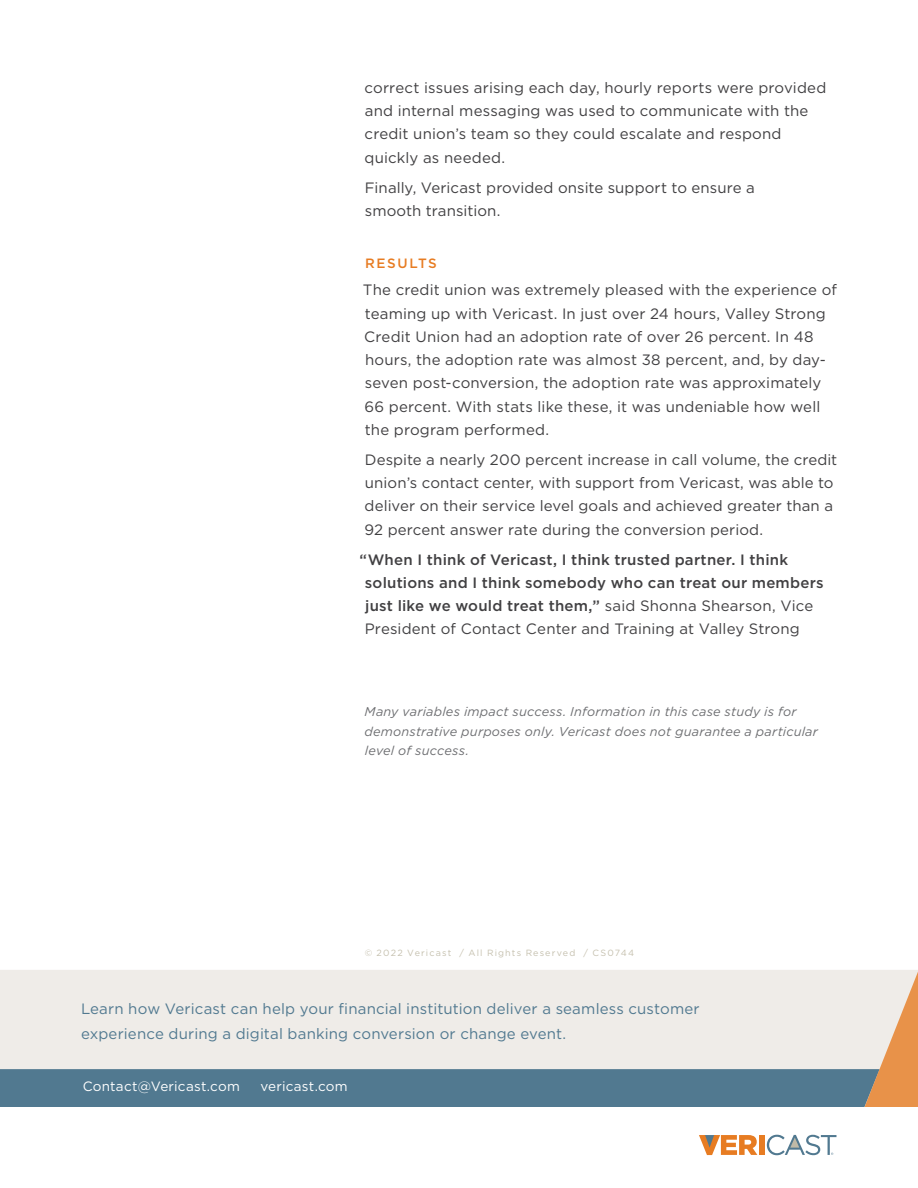
<style>
.page{position:relative;width:918px;height:1188px;background:#fff}
.page>*{position:absolute;margin:0;border:0;box-sizing:border-box;transform-origin:0 0}
.t1{font:15px/23.2px "Gotham";letter-spacing:.01em;color:#414042}
.t2{font:500 15px/23.2px "Gotham";letter-spacing:.015em;color:#414042}
.t3{font:15px/25.5px "Gotham";letter-spacing:.01em;color:#517990}
.t4{font:13.5px "Gotham";letter-spacing:.015em;color:#fff}
.t5{font:500 13.5px "Gotham";letter-spacing:.12em;color:#e77c22}
.t6{font:italic 12.75px/19.5px "Gotham";letter-spacing:.015em;color:#6d6e71}
.t7{font:9px "Gotham";letter-spacing:.125em;color:#c5c0ae}
.s1{font-weight:400}
</style>
<div class="page">
<svg style="left:699px;top:1135px;width:58px;height:20px"></svg>
<div style="left:759px;top:1135px;width:6px;height:20px;background:#e77c22"></div>
<svg style="left:767px;top:1135px;width:69px;height:20px"></svg>
<svg style="left:0;top:970px;width:918px;height:137px;background:#c5cbcc"></svg>
<p class="t1" style="left:365px;top:76px;width:463px">correct issues arising each day, hourly reports were provided and internal messaging was used to communicate with the credit union’s team so they could escalate and respond quickly as needed.</p>
<p class="t1" style="left:365px;top:175px;width:392px">Finally, Vericast provided onsite support to ensure a smooth transition.</p>
<p class="t5" style="left:365px;top:254px;width:73px">RESULTS</p>
<p class="t1" style="left:363px;top:278px;width:476px">The credit union was extremely pleased with the experience of teaming up with Vericast. In just over 24 hours, Valley Strong Credit Union had an adoption rate of over 26 percent. In 48 hours, the adoption rate was almost 38 percent, and, by day&shy;seven post-conversion, the adoption rate was approximately 66 percent. With stats like these, it was undeniable how well the program performed.</p>
<p class="t1" style="left:365px;top:448px;width:474px">Despite a nearly 200 percent increase in call volume, the credit union’s contact center, with support from Vericast, was able to deliver on their service level goals and achieved greater than a 92 percent answer rate during the conversion period.</p>
<p class="t2" style="left:365px;top:548px;width:460px;text-indent:-5px">“When I think of Vericast, I think trusted partner. I think solutions and I think somebody who can treat our members just like we would treat them,” <span class="s1">said Shonna Shearson, Vice President of Contact Center and Training at Valley Strong</span></p>
<p class="t6" style="left:364px;top:702px;width:455px">Many variables impact success. Information in this case study is for demonstrative purposes only. Vericast does not guarantee a particular level of success.</p>
<p class="t7" style="left:365px;top:947px;width:271px">© 2022 Vericast / All Rights Reserved / CS0744</p>
<p class="t3" style="left:81px;top:995px;width:620px">Learn how Vericast can help your financial institution deliver a seamless customer experience during a digital banking conversion or change event.</p>
<p class="t4" style="left:83px;top:1078px;width:159px">Contact@Vericast.com</p>
<p class="t4" style="left:261px;top:1078px;width:89px">vericast.com</p>
</div>
